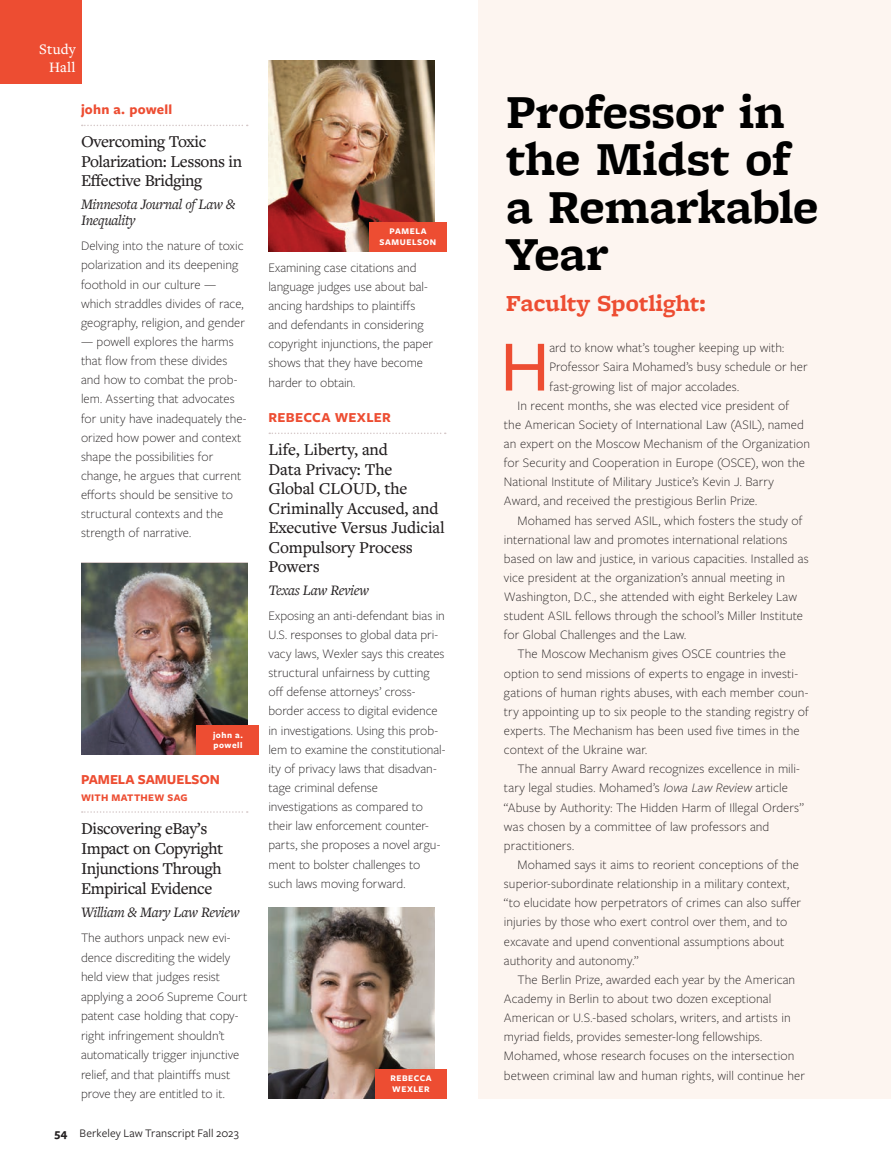
<style>
.page{position:relative;width:891px;height:1175px;background:#fff}
.page>*{position:absolute;margin:0;border:0;box-sizing:border-box;transform-origin:0 0}
.t1{font:500 74.7px "Freight Sans Pro";color:#ed4d32}
.t2{font:700 49.2px/47.1px "Freight Micro Pro";letter-spacing:-.015em;color:#000}
.t3{font:700 24px "Freight Micro Pro";letter-spacing:-.01em;color:#ed4d32}
.t4{font:500 17.25px/19.5px "Freight Text Pro";letter-spacing:-.025em;color:#231f20}
.t5{font:italic 15px/16.5px "Freight Text Pro";letter-spacing:-.025em;color:#231f20}
.t6{font:500 15px/18px "Freight Text Pro";letter-spacing:.01em;color:#fff;text-align:right}
.t7{font:700 14.25px "Freight Sans Pro";letter-spacing:.005em;color:#ed4d32}
.t8{font:300 13.5px/19.2px "Freight Sans Pro";color:#231f20}
.t9{font:12px "Freight Sans Pro";letter-spacing:.01em;color:#231f20}
.t10{font:700 10.5px "Freight Sans Pro";letter-spacing:.02em;color:#ed4d32}
.t11{font:700 9px/10.5px "Freight Sans Pro";letter-spacing:.06em;color:#fff}
.s1{font-weight:700}
.s2{font-style:italic}
</style>
<div class="page">
<div style="left:479px;top:0;width:412px;height:1098px;background:#fdf5f0"></div>
<img style="left:268px;top:61px;width:167px;height:190px">
<svg style="left:82px;top:811px;width:166px;height:1px"></svg>
<div style="left:0;top:0;width:81px;height:83px;background:#ed4d32"></div>
<svg style="left:82px;top:125px;width:166px;height:1px"></svg>
<img style="left:81px;top:563px;width:167px;height:191px">
<img style="left:268px;top:907px;width:167px;height:191px">
<div style="left:196px;top:725px;width:64px;height:30px;background:#ed4d32"></div>
<div style="left:375px;top:1068px;width:72px;height:30px;background:#ed4d32"></div>
<div style="left:369px;top:222px;width:78px;height:29px;background:#ed4d32"></div>
<svg style="left:269px;top:432px;width:177px;height:2px"></svg>
<p class="t6" style="left:39px;top:39px;width:38px">Study<br>Hall</p>
<p class="t7" style="left:81px;top:100px;width:93px">john a. powell</p>
<p class="t4" style="left:81px;top:131px;width:163px">Overcoming Toxic<br>Polarization: Lessons in<br>Effective Bridging</p>
<p class="t5" style="left:81px;top:195px;width:156px">Minnesota Journal of Law &amp;<br>Inequality</p>
<p class="t8" style="left:81px;top:236px;width:165px">Delving into the nature of toxic polarization and its deepening foothold in our culture — which straddles divides of race, geography, religion, and gender</p>
<p class="t8" style="left:81px;top:331px;width:167px">— powell explores the harms that flow from these divides and how to combat the prob&shy;lem. Asserting that advocates for unity have inadequately the&shy;orized how power and context shape the possibilities for change, he argues that current efforts should be sensitive to structural contexts and the strength of narrative.</p>
<p class="t11" style="left:213px;top:729px;width:31px">john a. powell</p>
<p class="t7" style="left:81px;top:769px;width:140px">PAMELA SAMUELSON</p>
<p class="t10" style="left:81px;top:790px;width:108px">WITH MATTHEW SAG</p>
<p class="t4" style="left:81px;top:818px;width:144px;line-height:20px">Discovering eBay’s<br>Impact on Copyright<br>Injunctions Through<br>Empirical Evidence</p>
<p class="t5" style="left:81px;top:903px;width:160px">William &amp; Mary Law Review</p>
<p class="t8" style="left:81px;top:927px;width:168px">The authors unpack new evi&shy;dence discrediting the widely held view that judges resist applying a 2006 Supreme Court patent case holding that copy&shy;right infringement shouldn’t automatically trigger injunctive relief, and that plaintiffs must prove they are entitled to it.</p>
<p class="t9" style="left:54px;top:1124px;width:186px"><span class="s1">54</span> Berkeley Law Transcript Fall 2023</p>
<p class="t11" style="left:380px;top:226px;width:58px;text-align:center">PAMELA<br>SAMUELSON</p>
<p class="t8" style="left:269px;top:257px;width:166px">Examining case citations and language judges use about bal&shy;ancing hardships to plaintiffs and defendants in considering copyright injunctions, the paper shows that they have become harder to obtain.</p>
<p class="t7" style="left:268px;top:407px;width:124px">REBECCA WEXLER</p>
<p class="t4" style="left:268px;top:439px;width:178px">Life, Liberty, and<br>Data Privacy: The<br>Global CLOUD, the<br>Criminally Accused, and<br>Executive Versus Judicial<br>Compulsory Process<br>Powers</p>
<p class="t5" style="left:268px;top:581px;width:102px">Texas Law Review</p>
<p class="t8" style="left:268px;top:605px;width:178px">Exposing an anti-defendant bias in<br>U.S. responses to global data pri&shy;vacy laws, Wexler says this creates structural unfairness by cutting off defense attorneys’ cross&shy;border access to digital evidence in investigations. Using this prob&shy;lem to examine the constitutional&shy;ity of privacy laws that disadvan&shy;tage criminal defense investigations as compared to their law enforcement counter&shy;parts, she proposes a novel argu&shy;ment to bolster challenges to such laws moving forward.</p>
<p class="t11" style="left:390px;top:1072px;width:43px">REBECCA<br>WEXLER</p>
<h2 class="t2" style="left:506px;top:88px;width:315px">Professor in the Midst of a Remarkable<br>Year</h2>
<h3 class="t3" style="left:506px;top:286px;width:202px">Faculty Spotlight:</h3>
<h1 class="t1" style="left:500px;top:316px;width:52px">H</h1>
<p class="t8" style="left:549px;top:338px;width:236px">ard to know what’s tougher keeping up with:</p>
<p class="t8" style="left:549px;top:357px;width:260px">Professor Saira Mohamed’s busy schedule or her</p>
<p class="t8" style="left:549px;top:376px;width:191px">fast-growing list of major accolades.</p>
<p class="t8" style="left:517px;top:395px;width:273px">In recent months, she was elected vice president of</p>
<p class="t8" style="left:504px;top:414px;width:301px">the American Society of International Law (ASIL), named</p>
<p class="t8" style="left:504px;top:433px;width:308px">an expert on the Moscow Mechanism of the Organization</p>
<p class="t8" style="left:504px;top:452px;width:303px">for Security and Cooperation in Europe (OSCE), won the</p>
<p class="t8" style="left:504px;top:471px;width:272px">National Institute of Military Justice’s Kevin J. Barry</p>
<p class="t8" style="left:504px;top:491px;width:255px">Award, and received the prestigious Berlin Prize.</p>
<p class="t8" style="left:517px;top:510px;width:287px">Mohamed has served ASIL, which fosters the study of</p>
<p class="t8" style="left:504px;top:529px;width:285px">international law and promotes international relations</p>
<p class="t8" style="left:504px;top:548px;width:306px">based on law and justice, in various capacities. Installed as</p>
<p class="t8" style="left:504px;top:567px;width:283px">vice president at the organization’s annual meeting in</p>
<p class="t8" style="left:504px;top:586px;width:294px">Washington, D.C., she attended with eight Berkeley Law</p>
<p class="t8" style="left:504px;top:605px;width:301px">student ASIL fellows through the school’s Miller Institute</p>
<p class="t8" style="left:504px;top:625px;width:184px">for Global Challenges and the Law.</p>
<p class="t8" style="left:517px;top:644px;width:270px">The Moscow Mechanism gives OSCE countries the</p>
<p class="t8" style="left:504px;top:663px;width:296px">option to send missions of experts to engage in investi-</p>
<p class="t8" style="left:504px;top:682px;width:306px">gations of human rights abuses, with each member coun-</p>
<p class="t8" style="left:504px;top:701px;width:306px">try appointing up to six people to the standing registry of</p>
<p class="t8" style="left:504px;top:720px;width:297px">experts. The Mechanism has been used five times in the</p>
<p class="t8" style="left:504px;top:739px;width:145px">context of the Ukraine war.</p>
<p class="t8" style="left:517px;top:758px;width:284px">The annual Barry Award recognizes excellence in mili-</p>
<p class="t8" style="left:504px;top:778px;width:286px">tary legal studies. Mohamed’s <span class="s2">Iowa Law Review</span> article</p>
<p class="t8" style="left:504px;top:797px;width:302px">“Abuse by Authority: The Hidden Harm of Illegal Orders”</p>
<p class="t8" style="left:504px;top:816px;width:267px">was chosen by a committee of law professors and</p>
<p class="t8" style="left:504px;top:835px;width:72px">practitioners.</p>
<p class="t8" style="left:517px;top:854px;width:283px">Mohamed says it aims to reorient conceptions of the</p>
<p class="t8" style="left:504px;top:873px;width:287px">superior-subordinate relationship in a military context,</p>
<p class="t8" style="left:504px;top:892px;width:299px">“to elucidate how perpetrators of crimes can also suffer</p>
<p class="t8" style="left:504px;top:911px;width:285px">injuries by those who exert control over them, and to</p>
<p class="t8" style="left:504px;top:931px;width:282px">excavate and upend conventional assumptions about</p>
<p class="t8" style="left:504px;top:950px;width:136px">authority and autonomy.”</p>
<p class="t8" style="left:517px;top:969px;width:279px">The Berlin Prize, awarded each year by the American</p>
<p class="t8" style="left:504px;top:988px;width:269px">Academy in Berlin to about two dozen exceptional</p>
<p class="t8" style="left:504px;top:1007px;width:288px">American or U.S.-based scholars, writers, and artists in</p>
<p class="t8" style="left:504px;top:1026px;width:260px">myriad fields, provides semester-long fellowships.</p>
<p class="t8" style="left:504px;top:1045px;width:292px">Mohamed, whose research focuses on the intersection</p>
<p class="t8" style="left:504px;top:1065px;width:302px">between criminal law and human rights, will continue her</p>
</div>
